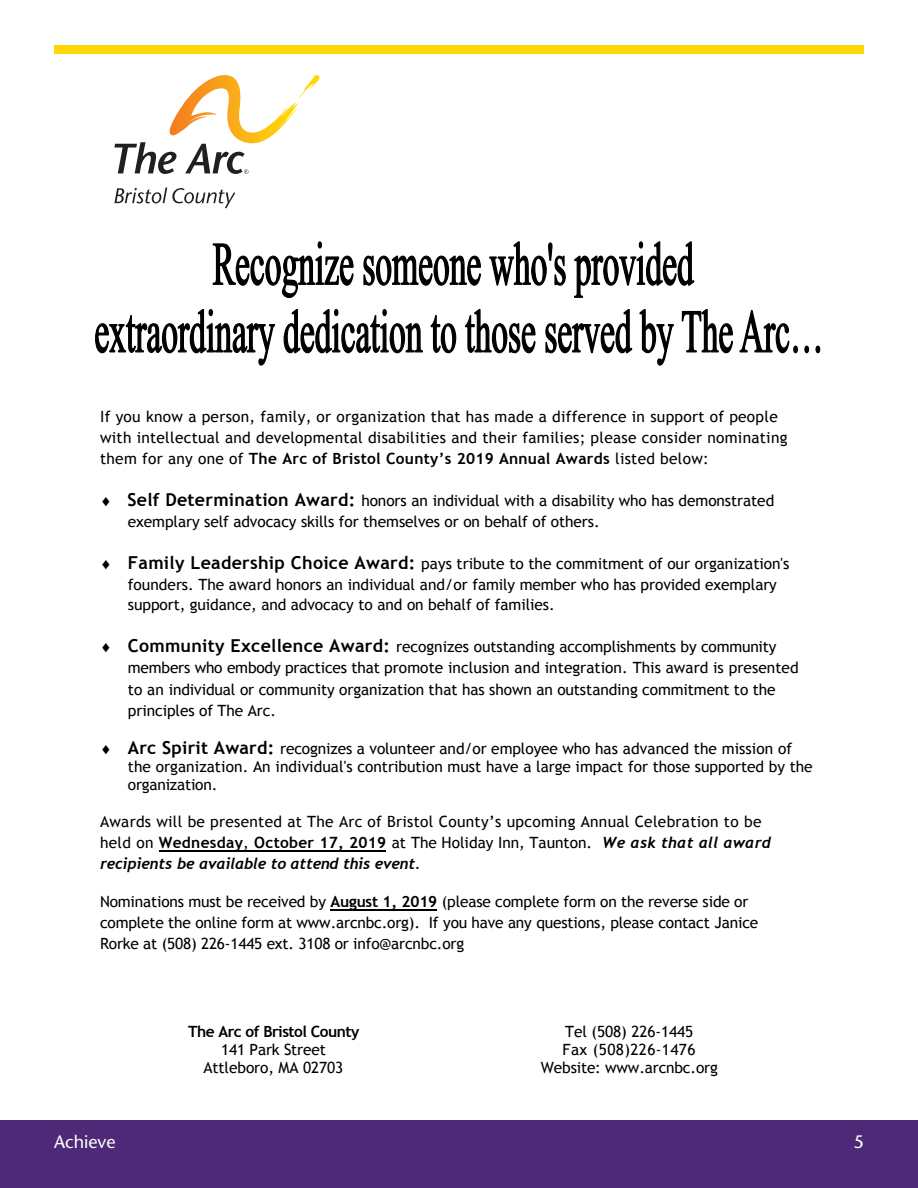
<style>
.page{position:relative;width:918px;height:1188px;background:#fff}
.page>*{position:absolute;margin:0;border:0;box-sizing:border-box;transform-origin:0 0}
.t1{font:18px "Stone Sans";color:#fff}
.t2{font:15.45px/21.1px "Trebuchet MS";letter-spacing:-.005em;color:#000}
.t3{font:15.45px/21.1px "Trebuchet MS";letter-spacing:.02em;color:#000}
.s1{font-weight:700}
.s2{font-weight:700;font-size:17.85px}
.s3{font-family:"Trebuchet";font-weight:700;font-style:italic}
</style>
<div class="page">
<div style="left:0;top:1120px;width:918px;height:68px;background:#4e2977"></div>
<div style="left:54px;top:45px;width:810px;height:9px;background:#ffd801"></div>
<hr style="left:331px;top:909px;width:106px;height:1px;background:#000">
<hr style="left:159px;top:850px;width:227px;height:2px;background:#000">
<svg style="left:212px;top:241px;width:142px;height:58px"></svg>
<svg style="left:363px;top:255px;width:118px;height:31px"></svg>
<svg style="left:489px;top:241px;width:77px;height:45px"></svg>
<svg style="left:574px;top:241px;width:121px;height:57px"></svg>
<svg style="left:95px;top:309px;width:181px;height:57px"></svg>
<svg style="left:283px;top:309px;width:140px;height:45px"></svg>
<svg style="left:430px;top:315px;width:27px;height:39px"></svg>
<svg style="left:465px;top:309px;width:71px;height:45px"></svg>
<svg style="left:545px;top:309px;width:88px;height:45px"></svg>
<svg style="left:639px;top:309px;width:35px;height:57px"></svg>
<svg style="left:681px;top:309px;width:140px;height:45px"></svg>
<svg style="left:114px;top:75px;width:206px;height:99px"></svg>
<svg style="left:114px;top:188px;width:121px;height:20px"></svg>
<p class="t3" style="left:100px;top:406px;width:689px">If you know a person, family, or organization that has made a difference in support of people with intellectual and developmental disabilities and their families; please consider nominating them for any one of <span class="s1">The Arc of Bristol County’s 2019 Annual Awards</span> listed below:</p>
<p class="t2" style="left:128px;top:490px;width:648px;line-height:21.6px;text-indent:-28px">◻ <span class="s2">Self Determination Award:</span> honors an individual with a disability who has demonstrated exemplary self advocacy skills for themselves or on behalf of others.</p>
<p class="t2" style="left:128px;top:553px;width:663px;text-indent:-28px">◻ <span class="s2">Family Leadership Choice Award:</span> pays tribute to the commitment of our organization's founders. The award honors an individual and/or family member who has provided exemplary support, guidance, and advocacy to and on behalf of families.</p>
<p class="t2" style="left:128px;top:636px;width:672px;text-indent:-28px">◻ <span class="s2">Community Excellence Award:</span> recognizes outstanding accomplishments by community members who embody practices that promote inclusion and integration. This award is presented to an individual or community organization that has shown an outstanding commitment to the principles of The Arc.</p>
<p class="t2" style="left:128px;top:739px;width:686px;line-height:18.3px;text-indent:-28px">◻ <span class="s2">Arc Spirit Award:</span> recognizes a volunteer and/or employee who has advanced the mission of the organization. An individual's contribution must have a large impact for those supported by the organization.</p>
<p class="t3" style="left:100px;top:812px;width:673px;line-height:20.7px">Awards will be presented at The Arc of Bristol County’s upcoming Annual Celebration to be held on <span class="s1">Wednesday</span>, <span class="s1">October 17, 2019</span> at The Holiday Inn, Taunton. <span class="s3">We ask that all award recipients be available to attend this event.</span></p>
<p class="t2" style="left:100px;top:891px;width:660px">Nominations must be received by <span class="s1">August 1, 2019</span> (please complete form on the reverse side or complete the online form at www.arcnbc.org). If you have any questions, please contact Janice<br>Rorke at (508) 226-1445 ext. 3108 or info@arcnbc.org</p>
<p class="t2" style="left:188px;top:1023px;width:173px;line-height:18.1px;text-align:center"><span class="s1">The Arc of Bristol County<br></span>141 Park Street<br>Attleboro, MA 02703</p>
<p class="t2" style="left:541px;top:1022px;width:178px;line-height:18.1px;text-align:center">Tel (508) 226-1445<br>Fax (508)226-1476<br>Website: www.arcnbc.org</p>
<p class="t1" style="left:54px;top:1131px;width:63px">Achieve</p>
<p class="t1" style="left:854px;top:1131px;width:12px">5</p>
</div>
